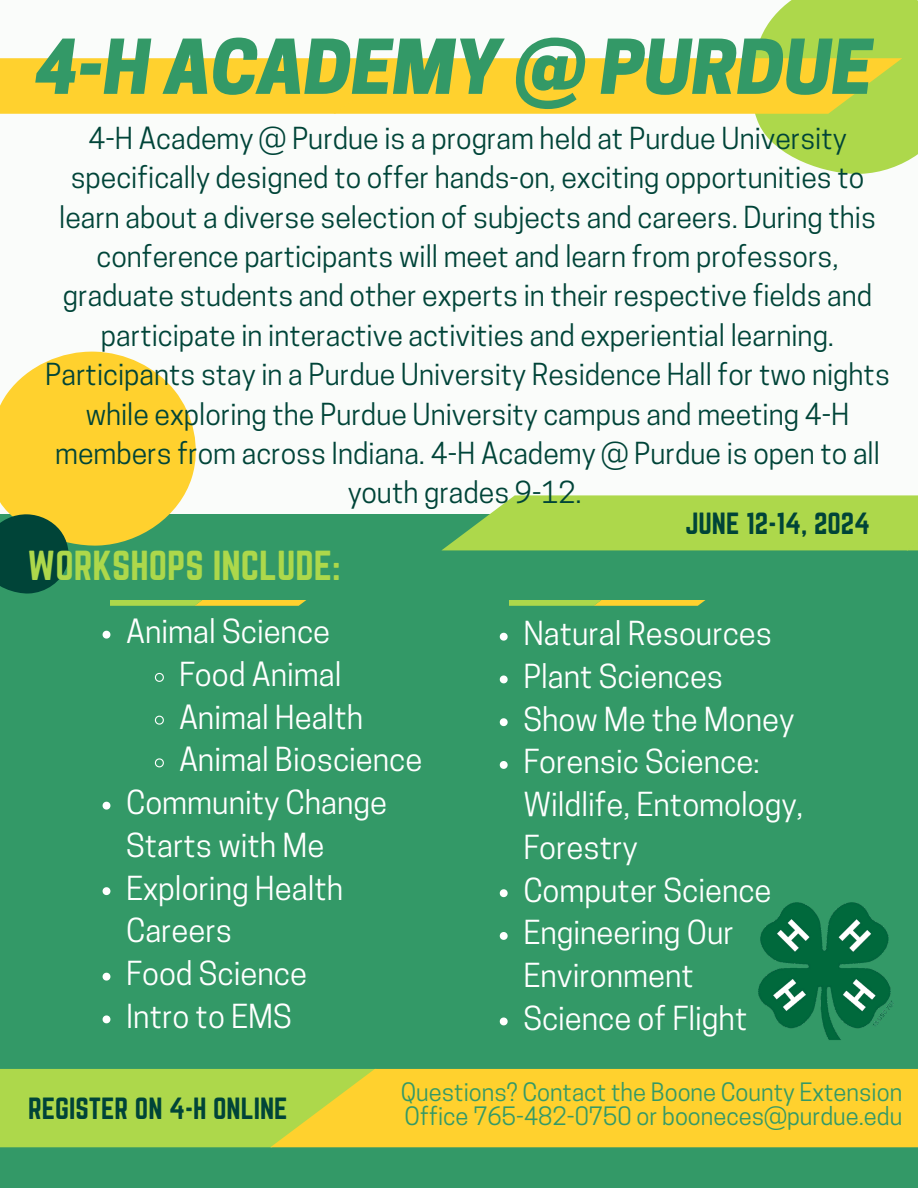
<style>
.page{position:relative;width:918px;height:1188px;background:#fafcfa}
.page>*{position:absolute;margin:0;border:0;box-sizing:border-box;transform-origin:0 0}
.t1{font:italic 800 70.95px "Cooper Hewitt";color:#339967}
.t2{font:36.75px "Norwester";color:#add84b}
.t3{font:31.05px/42.8px "Cooper Hewitt";color:#fff}
.t4{font:28.5px/39.3px "Cooper Hewitt";color:#004438;text-align:center}
.t5{font:26.85px "Norwester";color:#004438}
.t6{font:23.85px "Cooper Hewitt";color:#339967}
</style>
<div class="page">
<div style="left:0;top:514px;width:918px;height:674px;background:#339967"></div>
<svg style="left:110px;top:600px;width:197px;height:6px"></svg>
<svg style="left:0;top:0;width:918px;height:174px"></svg>
<svg style="left:442px;top:495px;width:476px;height:55px;background:#acd754"></svg>
<svg style="left:0;top:351px;width:196px;height:243px"></svg>
<div style="left:0;top:1069px;width:270px;height:78px;background:#add84b"></div>
<svg style="left:270px;top:1069px;width:648px;height:78px;background:#f7d130"></svg>
<svg style="left:509px;top:600px;width:197px;height:6px"></svg>
<img style="left:758px;top:902px;width:136px;height:138px">
<svg style="left:103px;top:631px;width:7px;height:8px"></svg>
<svg style="left:154px;top:672px;width:10px;height:10px"></svg>
<svg style="left:154px;top:715px;width:10px;height:10px"></svg>
<svg style="left:154px;top:758px;width:10px;height:10px"></svg>
<svg style="left:103px;top:802px;width:7px;height:8px"></svg>
<svg style="left:103px;top:887px;width:7px;height:8px"></svg>
<svg style="left:103px;top:973px;width:7px;height:8px"></svg>
<svg style="left:103px;top:1015px;width:7px;height:8px"></svg>
<svg style="left:500px;top:633px;width:8px;height:8px"></svg>
<svg style="left:500px;top:676px;width:8px;height:7px"></svg>
<svg style="left:500px;top:718px;width:8px;height:8px"></svg>
<svg style="left:500px;top:761px;width:8px;height:8px"></svg>
<svg style="left:500px;top:889px;width:8px;height:8px"></svg>
<svg style="left:500px;top:932px;width:8px;height:8px"></svg>
<svg style="left:500px;top:1018px;width:8px;height:7px"></svg>
<p class="t1" style="left:36px;top:41px;width:839px">4-H ACADEMY @ PURDUE</p>
<p class="t4" style="left:45px;top:122px;width:846px">4-H Academy @ Purdue is a program held at Purdue University specifically designed to offer hands-on, exciting opportunities to learn about a diverse selection of subjects and careers. During this conference participants will meet and learn from professors, graduate students and other experts in their respective fields and participate in interactive activities and experiential learning.<br>Participants stay in a Purdue University Residence Hall for two nights while exploring the Purdue University campus and meeting 4-H members from across Indiana. 4-H Academy @ Purdue is open to all youth grades 9-12.</p>
<h1 class="t2" style="left:27px;top:544px;width:315px">WORKSHOPS INCLUDE:</h1>
<h3 class="t3" style="left:126px;top:614px;width:206px">Animal Science</h3>
<p class="t3" style="left:179px;top:657px;width:164px">Food Animal</p>
<p class="t3" style="left:179px;top:699px;width:186px">Animal Health</p>
<h5 class="t3" style="left:179px;top:742px;width:245px">Animal Bioscience</h5>
<p class="t3" style="left:126px;top:785px;width:262px">Community Change<br>Starts with Me</p>
<h2 class="t3" style="left:126px;top:870px;width:219px">Exploring Health<br>Careers</h2>
<p class="t3" style="left:126px;top:956px;width:182px">Food Science</p>
<p class="t3" style="left:126px;top:999px;width:167px">Intro to EMS</p>
<p class="t5" style="left:685px;top:507px;width:187px">JUNE 12-14, 2024</p>
<p class="t3" style="left:523px;top:616px;width:250px">Natural Resources</p>
<p class="t3" style="left:523px;top:659px;width:201px">Plant Sciences</p>
<p class="t3" style="left:523px;top:701px;width:272px">Show Me the Money</p>
<p class="t3" style="left:523px;top:744px;width:281px">Forensic Science:<br>Wildlife, Entomology,<br>Forestry</p>
<p class="t3" style="left:523px;top:872px;width:250px">Computer Science</p>
<p class="t3" style="left:523px;top:915px;width:212px">Engineering Our<br>Environment</p>
<p class="t3" style="left:523px;top:1001px;width:226px">Science of Flight</p>
<p class="t6" style="left:401px;top:1083px;width:503px">Questions? Contact the Boone County Extension</p>
<p class="t5" style="left:28px;top:1092px;width:261px">REGISTER ON 4-H ONLINE</p>
<p class="t6" style="left:405px;top:1107px;width:499px">Office 765-482-0750 or booneces@purdue.edu</p>
</div>
